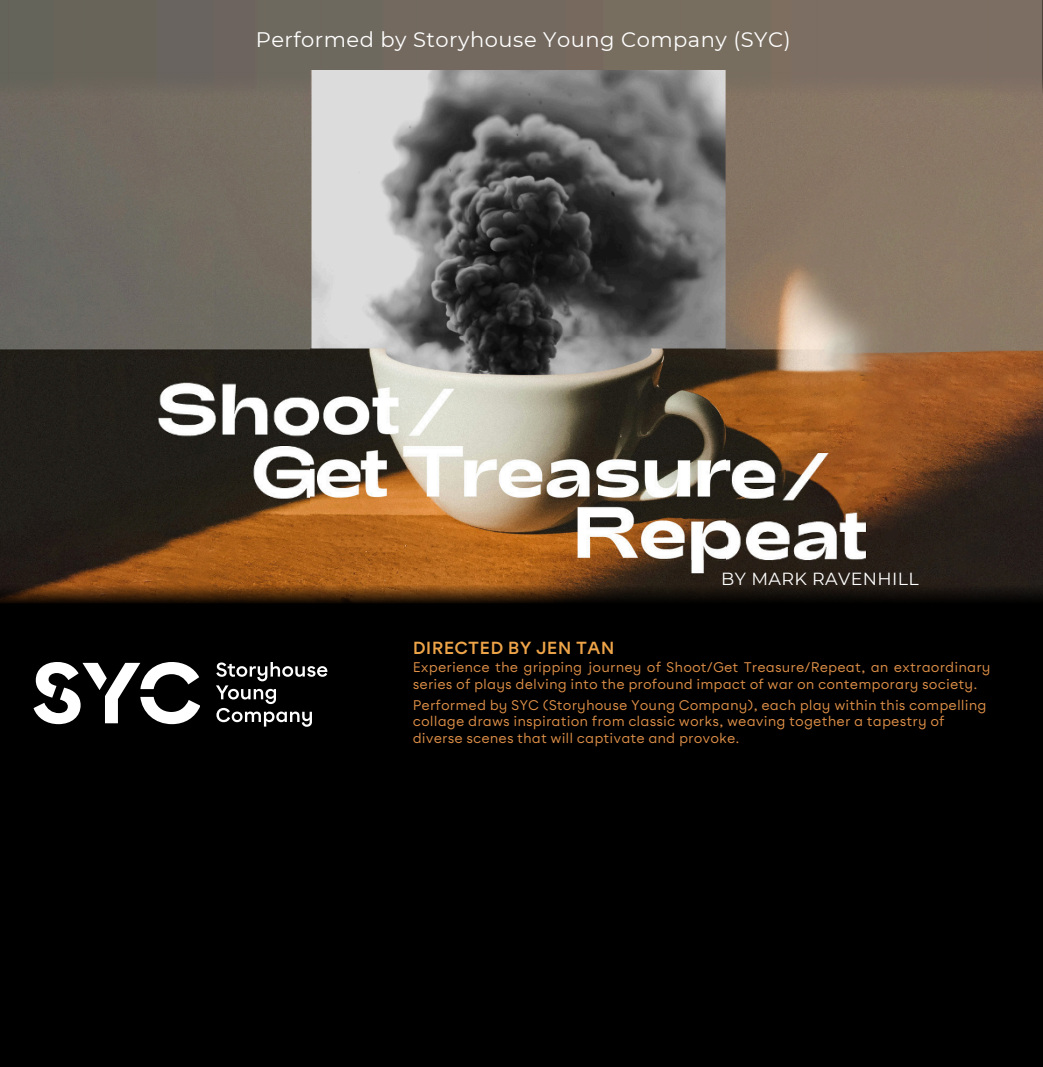
<style>
.page{position:relative;width:1043px;height:1067px;background:#fff}
.page>*{position:absolute;margin:0;border:0;box-sizing:border-box;transform-origin:0 0}
.t1{font:21px "Montserrat";letter-spacing:.025em;color:#fff}
.t2{font:700 17.5px "Storyhouse";letter-spacing:.01em;color:#eea448}
.t3{font:17.5px "Montserrat";letter-spacing:.02em;color:#fff}
.t4{font:14px/16.4px "Storyhouse";letter-spacing:.005em;color:#e19148}
</style>
<div class="page">
<div style="left:0;top:0;width:1042px;height:1066px;background:#000"></div>
<img style="left:0;top:0;width:1042px;height:110px">
<img style="left:0;top:73px;width:1041px;height:512px">
<img style="left:0;top:585px;width:1041px;height:18px">
<svg style="left:34px;top:662px;width:166px;height:62px"></svg>
<svg style="left:216px;top:662px;width:111px;height:64px"></svg>
<img style="left:310px;top:70px;width:415px;height:489px">
<h2 class="t1" style="left:256px;top:26px;width:536px">Performed by Storyhouse Young Company (SYC)</h2>
<p class="t3" style="left:721px;top:568px;width:199px">BY MARK RAVENHILL</p>
<p class="t2" style="left:412px;top:637px;width:203px">DIRECTED BY JEN TAN</p>
<p class="t4" style="left:412px;top:659px;width:579px">Experience the gripping journey of Shoot/Get Treasure/Repeat, an extraordinary series of plays delving into the profound impact of war on contemporary society.</p>
<p class="t4" style="left:412px;top:696px;width:575px">Performed by SYC (Storyhouse Young Company), each play within this compelling</p>
<p class="t4" style="left:412px;top:713px;width:533px">collage draws inspiration from classic works, weaving together a tapestry of</p>
<p class="t4" style="left:412px;top:729px;width:328px">diverse scenes that will captivate and provoke.</p>
</div>
